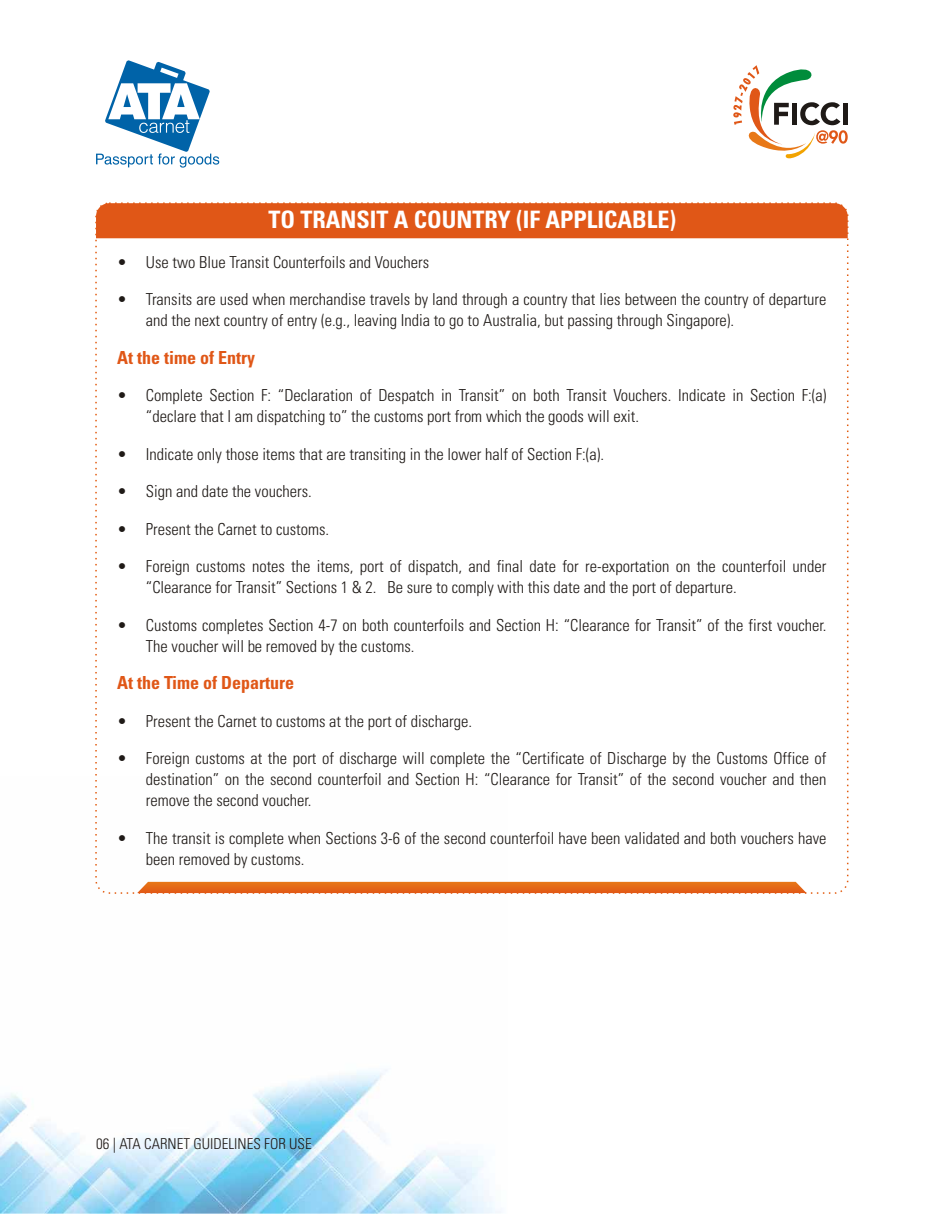
<style>
.page{position:relative;width:931px;height:1214px;background:#fff}
.page>*{position:absolute;margin:0;border:0;box-sizing:border-box;transform-origin:0 0}
.t1{font:300 condensed 24px "Univers";color:#fff}
.t2{font:300 condensed 18px "Univers";color:#e05717}
.t3{font:300 condensed 16.5px/21px "Univers";color:#1f1a17}
.t4{font:300 condensed 15px "Univers";color:#1f1a17}
</style>
<div class="page">
<img style="left:0;top:882px;width:508px;height:331px">
<div style="left:96px;top:203px;width:751px;height:35px;background:#e05717"></div>
<svg style="left:137px;top:881px;width:669px;height:12px;background:#e6742a"></svg>
<svg style="left:733px;top:65px;width:114px;height:94px"></svg>
<svg style="left:96px;top:60px;width:123px;height:108px"></svg>
<h1 class="t1" style="left:268px;top:205px;width:409px">TO TRANSIT A COUNTRY (IF APPLICABLE)</h1>
<p class="t3" style="left:117px;top:251px;width:313px">• Use two Blue Transit Counterfoils and Vouchers</p>
<p class="t3" style="left:146px;top:289px;width:682px;text-indent:-29px">• Transits are used when merchandise travels by land through a country that lies between the country of departure and the next country of entry (e.g., leaving India to go to Australia, but passing through Singapore).</p>
<p class="t2" style="left:117px;top:346px;width:139px">At the time of Entry</p>
<p class="t3" style="left:146px;top:385px;width:682px;text-indent:-29px">• Complete Section F: “Declaration of Despatch in Transit” on both Transit Vouchers. Indicate in Section F:(a) “declare that I am dispatching to” the customs port from which the goods will exit.</p>
<p class="t3" style="left:117px;top:443px;width:488px">• Indicate only those items that are transiting in the lower half of Section F:(a).</p>
<p class="t3" style="left:117px;top:481px;width:196px">• Sign and date the vouchers.</p>
<p class="t3" style="left:117px;top:518px;width:214px">• Present the Carnet to customs.</p>
<p class="t3" style="left:146px;top:556px;width:682px;text-indent:-29px">• Foreign customs notes the items, port of dispatch, and final date for re-exportation on the counterfoil under “Clearance for Transit” Sections 1 &amp; 2. Be sure to comply with this date and the port of departure.</p>
<p class="t3" style="left:146px;top:614px;width:682px;text-indent:-29px">• Customs completes Section 4-7 on both counterfoils and Section H: “Clearance for Transit” of the first voucher.<br>The voucher will be removed by the customs.</p>
<p class="t2" style="left:117px;top:672px;width:179px">At the Time of Departure</p>
<p class="t3" style="left:117px;top:710px;width:356px">• Present the Carnet to customs at the port of discharge.</p>
<p class="t3" style="left:146px;top:748px;width:682px;text-align:justify;text-indent:-29px">• Foreign customs at the port of discharge will complete the “Certificate of Discharge by the Customs Office of destination” on the second counterfoil and Section H: “Clearance for Transit” of the second voucher and then remove the second voucher.</p>
<p class="t3" style="left:146px;top:827px;width:682px;text-indent:-29px">• The transit is complete when Sections 3-6 of the second counterfoil have been validated and both vouchers have been removed by customs.</p>
<p class="t4" style="left:96px;top:1134px;width:217px">06 | ATA CARNET GUIDELINES FOR USE</p>
</div>
